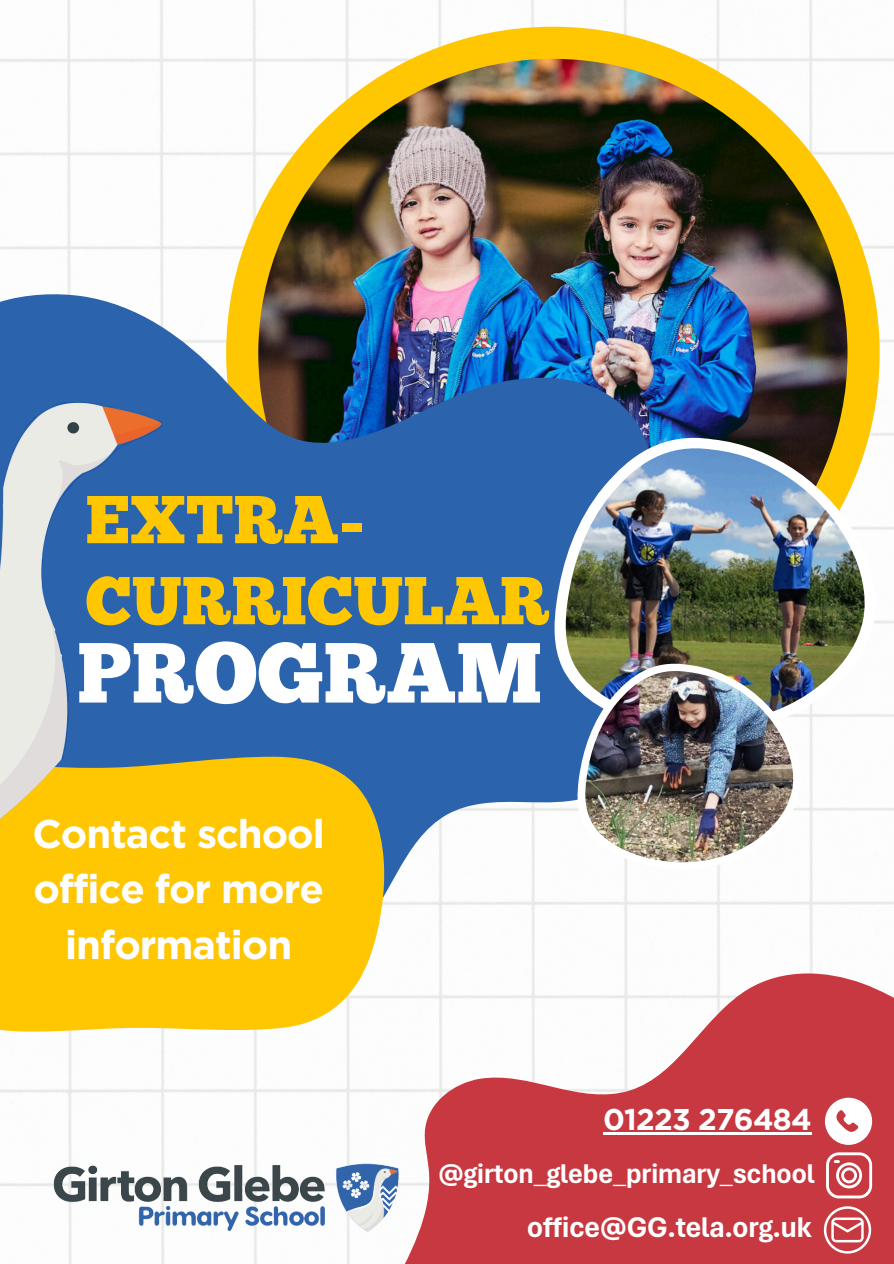
<style>
.page{position:relative;width:894px;height:1264px;background:#fff}
.page>*{position:absolute;margin:0;border:0;box-sizing:border-box;transform-origin:0 0}
.t1{font:85.05px "Chunk Five";color:#fff}
.t2{font:67.5px "Chunk Five";color:#ffc602}
.t3{font:700 39.9px/55.2px "Gotham";letter-spacing:-.025em;color:#fff;text-align:center}
.t4{font:700 30px "Aptos Display";color:#fff}
.t5{font:700 30px "Gotham";letter-spacing:-.025em;color:#fff}
.t6{font:700 28.5px "Aptos Display";color:#fff}
</style>
<div class="page">
<img style="left:0;top:0;width:893px;height:1187px">
<div style="left:226px;top:27px;width:653px;height:653px;background:#ffc602;border-radius:50%"></div>
<img style="left:258px;top:59px;width:589px;height:589px;border-radius:50%">
<img style="left:0;top:289px;width:661px;height:600px">
<svg style="left:554px;top:437px;width:321px;height:296px"></svg>
<img style="left:565px;top:448px;width:299px;height:275px">
<img style="left:577px;top:663px;width:223px;height:206px">
<img style="left:585px;top:670px;width:207px;height:192px">
<svg style="left:308px;top:889px;width:585px;height:374px;fill:#c73841"></svg>
<svg style="left:0;top:756px;width:385px;height:276px;background:#f8c515"></svg>
<svg style="left:824px;top:1097px;width:47px;height:47px"></svg>
<img style="left:0;top:342px;width:226px;height:535px">
<img style="left:25px;top:1054px;width:403px;height:209px">
<svg style="left:825px;top:1152px;width:46px;height:46px"></svg>
<svg style="left:823px;top:1206px;width:47px;height:47px"></svg>
<hr style="left:603px;top:1132px;width:207px;height:2px;background:#fff">
<p class="t2" style="left:85px;top:492px;width:281px">EXTRA-</p>
<p class="t2" style="left:85px;top:573px;width:465px">CURRICULAR</p>
<p class="t1" style="left:77px;top:638px;width:466px">PROGRAM</p>
<p class="t3" style="left:32px;top:806px;width:294px">Contact school office for more information</p>
<p class="t5" style="left:603px;top:1101px;width:210px">01223 276484</p>
<p class="t6" style="left:438px;top:1155px;width:377px">@girton_glebe_primary_school</p>
<h3 class="t4" style="left:527px;top:1209px;width:286px">office@GG.tela.org.uk</h3>
</div>
